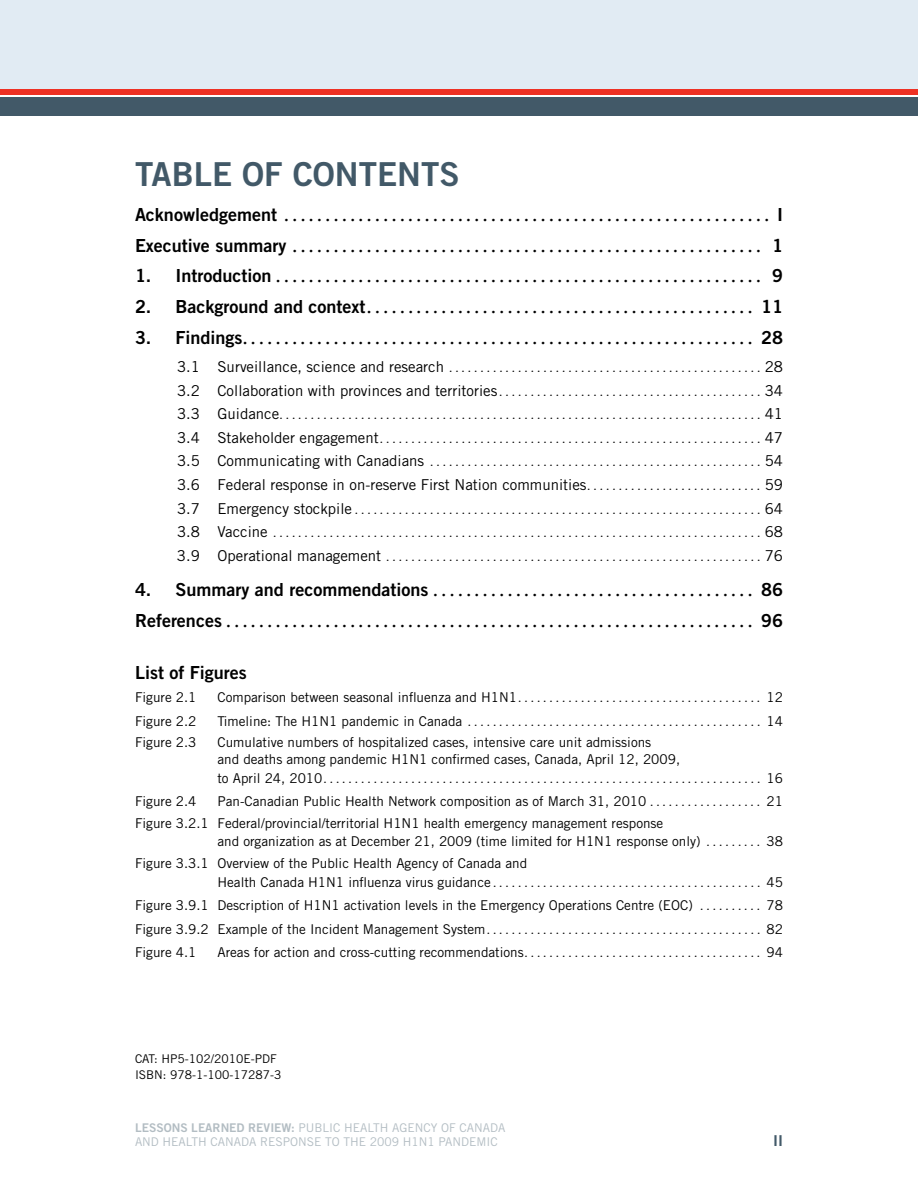
<style>
.page{position:relative;width:918px;height:1188px;background:#fff}
.page>*{position:absolute;margin:0;border:0;box-sizing:border-box;transform-origin:0 0}
.t1{font:33px "Trade Gothic LT Std Bd 2";color:#425968}
.t2{font:700 18px/30.8px "Garamond";color:#000}
.t3{font:18px "Trade Gothic LT Std Bd 2";color:#000}
.t4{font:15px/23.5px "Garamond";color:#000;text-align:justify}
.t5{font:15px "Trade Gothic LT Std";color:#000}
.t6{font:15px "Trade Gothic LT Std Bd 2";color:#425968}
.t7{font:13.5px/21.3px "Trade Gothic LT Std";color:#000}
.t8{font:12px/14.2px "Trade Gothic LT Std";color:#b3bdc3}
.t9{font:12px/15.8px "Trade Gothic LT Std";color:#000}
.s1{font-family:"Trade Gothic LT Std Bd 2";font-weight:400}
.s2{font-family:"Trade Gothic LT Std"}
.s3{font-family:"Garamond"}
.s4{font-family:"Garamond";font-size:15px}
.s5{font-family:"Trade Gothic LT Std";font-size:13.5px}
.s6{font-family:"Trade Gothic LT Std Bd 2"}
</style>
<div class="page">
<div style="left:0;top:0;width:918px;height:90px;background:#e1ebf3"></div>
<div style="left:0;top:97px;width:918px;height:18px;background:#425968"></div>
<div style="left:0;top:90px;width:918px;height:5px;background:#ee3124"></div>
<h1 class="t1" style="left:135px;top:154px;width:326px">Table of Contents</h1>
<p class="t2" style="left:135px;top:200px;width:649px"><span class="s1">Acknowledgement</span> ........................................................... <span class="s1">I<br>Executive summary</span> ......................................................... <span class="s1">1</span></p>
<p class="t2" style="left:135px;top:261px;width:649px"><span class="s1">1. Introduction</span>........................................................... <span class="s1">9</span></p>
<p class="t2" style="left:135px;top:292px;width:649px"><span class="s1">2. Background and context</span>............................................... <span class="s1">11</span></p>
<p class="t2" style="left:135px;top:323px;width:649px"><span class="s1">3. Findings</span>.............................................................. <span class="s1">28</span></p>
<p class="t4" style="left:177px;top:355px;width:607px"><span class="s2">3.1 Surveillance, science and research</span> ..................................................<span class="s2">28</span></p>
<p class="t5" style="left:177px;top:381px;width:607px">3.2 Collaboration with provinces and territories<span class="s3">..........................................</span>34</p>
<p class="t4" style="left:177px;top:403px;width:607px"><span class="s2">3.3 Guidance</span>.............................................................................<span class="s2">41<br>3.4 Stakeholder engagement</span>.............................................................<span class="s2">47<br>3.5 Communicating with Canadians</span> .....................................................<span class="s2">54</span></p>
<p class="t5" style="left:177px;top:476px;width:607px">3.6 Federal response in on-reserve First Nation communities<span class="s3">. . . . . . . . . . . . . . . . . . . . . . . . . . . .</span> 59</p>
<p class="t4" style="left:177px;top:497px;width:608px"><span class="s2">3.7 Emergency stockpile</span>.................................................................<span class="s2">64<br>3.8 Vaccine</span> ..............................................................................<span class="s2">68<br>3.9 Operational management</span> ............................................................<span class="s2">76</span></p>
<p class="t2" style="left:135px;top:575px;width:649px"><span class="s1">4. Summary and recommendations</span>....................................... <span class="s1">86<br>References</span>................................................................ <span class="s1">96</span></p>
<p class="t3" style="left:135px;top:661px;width:113px">List of Figures</p>
<p class="t7" style="left:135px;top:687px;width:650px">Figure 2.1 Comparison between seasonal influenza and H1N1<span class="s4">.......................................</span> 12</p>
<p class="t4" style="left:135px;top:709px;width:650px"><span class="s5">Figure 2.2 Timeline: The H1N1 pandemic in Canada</span> ............................................... <span class="s5">14</span></p>
<p class="t7" style="left:217px;top:734px;width:464px;line-height:16.5px;text-indent:-82px">Figure 2.3 Cumulative numbers of hospitalized cases, intensive care unit admissions<br>and deaths among pandemic H1N 1 confirmed cases, Canada, April 12, 2009,</p>
<p class="t4" style="left:217px;top:766px;width:567px"><span class="s5">to April 24, 2010</span>...................................................................... <span class="s5">16</span></p>
<p class="t7" style="left:135px;top:791px;width:63px">Figure 2.4</p>
<p class="t7" style="left:135px;top:791px;width:650px;text-indent:82px">Pan-Canadian Public Health Network composition as of March 31, 2010 <span class="s4">. . . . . . . . . . . . . . . . . .</span> 21<br>Figure 3.2.1 Federal/provincial/territorial H1N 1 health emergency management response</p>
<p class="t7" style="left:135px;top:831px;width:650px;text-indent:82px">and organization as at December 21, 2009 (time limited for H1N 1 response only) <span class="s4">. . . . . . . . .</span> 38<br>Figure 3.3.1 Overview of the Public Health Agency of Canada and</p>
<p class="t4" style="left:217px;top:870px;width:567px"><span class="s5">Health Canada H1N1 influenza virus guidance</span>........................................... <span class="s5">45</span></p>
<p class="t7" style="left:135px;top:895px;width:537px">Figure 3.9.1 Description of H1N 1 activation levels in the Emergency Operations Centre (EOC</p>
<p class="t4" style="left:688px;top:893px;width:96px"><span class="s5">)</span> .......... <span class="s5">78</span></p>
<p class="t7" style="left:135px;top:917px;width:650px;line-height:23.5px">Figure 3.9.2 Example of the Incident Management System<span class="s4">............................................</span> 82<br>Figure 4.1 Areas for action and cross-cutting recommendations<span class="s4">. . . . . . . . . . . . . . . . . . . . . . . . . . . . . . . . . . . . . .</span> 94</p>
<p class="t9" style="left:135px;top:1051px;width:135px">CAT: HP5-102/2010E-PDF<br>ISBN</p>
<p class="t9" style="left:163px;top:1067px;width:120px">: 978-1-100-17287-3</p>
<p class="t8" style="left:135px;top:1120px;width:372px"><span class="s6">Lessons Learned Review:</span> Public Health Agency of Canada and Health Canada Response to th e 2009 H1N 1 Pandemic</p>
<p class="t6" style="left:773px;top:1131px;width:5px">II</p>
</div>
